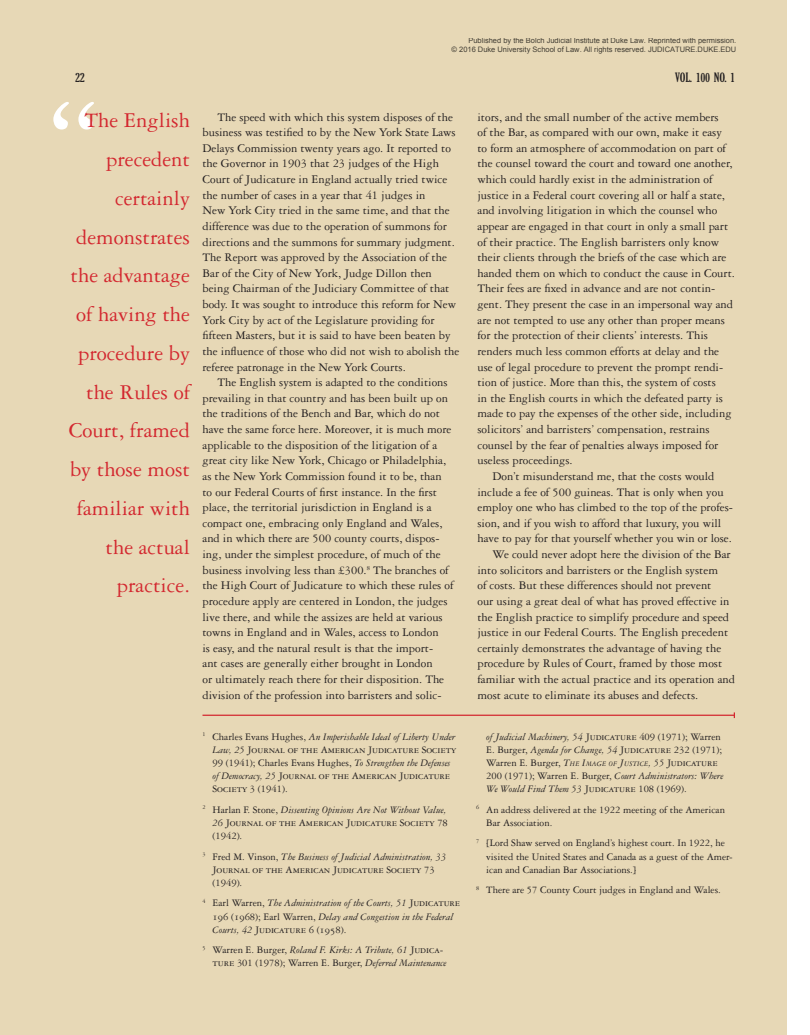
<style>
.page{position:relative;width:810px;height:1035px;background:#fff}
.page>*{position:absolute;margin:0;border:0;box-sizing:border-box;transform-origin:0 0}
.Body_Copy_-_no_inden{font:150px "Garamond 3 LT Std";color:#fff}
.Body_Copy_-_no_inden-2{font:22.5px/38.8px "Garamond 3 LT Std";color:#d3272f;text-align:right}
.Body_Copy{font:12.5px/15.6px "Garamond 3 LT Std";color:#231f20}
.t1{font:700 expanded 12.5px "Gloucester MT Pro";color:#231f20}
.Endnote_text{font:10.62px/13.1px "Garamond 3 LT Std";color:#231f20}
.Endnote_text-2{font:italic 10.62px/13.1px "Garamond 3 LT Std";color:#231f20}
.t2{font:7.5px/9px "Arial";color:rgb(0 0 0/.71);text-align:right}
.s1{font-style:italic}
.s2{font-style:normal}
.s3{font-style:italic;font-size:7.38px}
</style>
<div class="page">
<div style="left:0;top:0;width:787px;height:1035px;background:#e7d8b6"></div>
<hr style="left:202px;top:715px;width:532px;height:1px;background:#d3272f">
<p class="t2" style="left:452px;top:36px;width:286px">Published by the Bolch Judicial Institute at Duke Law. Reprinted with permission.<br>© 2016 Duke University School of Law. All rights reserved. JUDICATURE.DUKE.EDU</p>
<p class="t1" style="left:75px;top:70px;width:11px">22</p>
<p class="t1" style="left:675px;top:70px;width:62px">VOL. 100 NO. 1</p>
<p class="Body_Copy" style="left:202px;top:109px;width:258px;text-indent:15px">The speed with which this system disposes of the business was testified to by the New York State Laws Delays Commission twenty years ago. It reported to the Governor in 1903 that 23 judges of the High Court of Judicature in England actually tried twice the number of cases in a year that 41 judges in<br>New York City tried in the same time, and that the difference was due to the operation of summons for directions and the summons for summary judgment.<br>The Report was approved by the Association of the Bar of the City of New York, Judge Dillon then being Chairman of the Judiciary Committee of that body. It was sought to introduce this reform for New York City by act of the Legislature providing for fifteen Masters, but it is said to have been beaten by the influence of those who did not wish to abolish the referee patronage in the New York Courts.</p>
<p class="Body_Copy" style="left:202px;top:375px;width:254px;text-indent:15px">The English system is adapted to the conditions prevailing in that country and has been built up on the traditions of the Bench and Bar, which do not have the same force here. Moreover, it is much more applicable to the disposition of the litigation of a great city like New York, Chicago or Philadelphia, as the New York Commission found it to be, than<br>to our Federal Courts of first instance. In the first place, the territorial jurisdiction in England is a compact one, embracing only England and Wales, and in which there are 500 county courts, dispos&shy;ing, under the simplest procedure, of much of the business involving less than £300.<sup>8</sup> The branches of the High Court of Judicature to which these rules of procedure apply are centered in London, the judges live there, and while the assizes are held at various towns in England and in Wales, access to London<br>is easy, and the natural result is that the import-<br>ant cases are generally either brought in London<br>or ultimately reach there for their disposition. The division of the profession into barristers and solic-</p>
<p class="Body_Copy_-_no_inden" style="left:44px;top:69px;width:60px">“</p>
<p class="Body_Copy" style="left:478px;top:109px;width:259px">itors, and the small number of the active members<br>of the Bar, as compared with our own, make it easy<br>to form an atmosphere of accommodation on part of the counsel toward the court and toward one another, which could hardly exist in the administration of justice in a Federal court covering all or half a state, and involving litigation in which the counsel who appear are engaged in that court in only a small part of their practice. The English barristers only know their clients through the briefs of the case which are handed them on which to conduct the cause in Court.<br>Their fees are fixed in advance and are not contin&shy;gent. They present the case in an impersonal way and are not tempted to use any other than proper means for the protection of their clients’ interests. This renders much less common efforts at delay and the use of legal procedure to prevent the prompt rendi&shy;tion of justice. More than this, the system of costs<br>in the English courts in which the defeated party is made to pay the expenses of the other side, including solicitors’ and barristers’ compensation, restrains counsel by the fear of penalties always imposed for useless proceedings.</p>
<p class="Body_Copy" style="left:478px;top:468px;width:257px;text-indent:15px">Don’t misunderstand me, that the costs would include a fee of 500 guineas. That is only when you employ one who has climbed to the top of the profes&shy;sion, and if you wish to afford that luxury, you will have to pay for that yourself whether you win or lose.</p>
<p class="Body_Copy" style="left:478px;top:547px;width:259px;text-indent:15px">We could never adopt here the division of the Bar into solicitors and barristers or the English system<br>of costs. But these differences should not prevent<br>our using a great deal of what has proved effective in the English practice to simplify procedure and speed justice in our Federal Courts. The English precedent certainly demonstrates the advantage of having the procedure by Rules of Court, framed by those most familiar with the actual practice and its operation and most acute to eliminate its abuses and defects.</p>
<p class="Body_Copy_-_no_inden-2" style="left:69px;top:101px;width:125px">The English precedent certainly demonstrates the advantage of having the procedure by the Rules of<br>Court, framed by those most familiar with the actual practice.</p>
<p class="Endnote_text" style="left:212px;top:730px;width:246px;text-indent:-10px"><sup>1</sup> Charles Evans Hughes, <span class="s1">An Imperishable Ideal of Liberty Under Law, 25</span> Journal of the American Judicature Society 99 (1941); Charles Evans Hughes, <span class="s1">To Strengthen the Defenses of Democracy, 25</span> Journal of the American Judicature Society 3 (1941).</p>
<p class="Endnote_text" style="left:212px;top:803px;width:237px;text-indent:-10px"><sup>2</sup> Harlan F. Stone, <span class="s1">Dissenting Opinions Are Not Without Value,<br>26</span> Journal of the American Judicature Society 78 (1942).</p>
<p class="Endnote_text" style="left:212px;top:850px;width:236px;text-indent:-10px"><sup>3</sup> Fred M. Vinson, <span class="s1">The Business of Judicial Administration, 33<br></span>Journal of the American Judicature Society 73 (1949).</p>
<p class="Endnote_text-2" style="left:212px;top:897px;width:249px;text-indent:-10px"><sup>4</sup> <span class="s2">Earl Warren,</span> The Administration of the Courts, 51 <span class="s2">Judicature<br>196 (1968); Earl Warren,</span> Delay and Congestion in the Federal<br>Courts, 42 <span class="s2">Judicature 6 (1958).</span></p>
<p class="Endnote_text" style="left:202px;top:944px;width:245px;text-align:right"><sup>5</sup> Warren E. Burger, <span class="s1">Roland F. Kirks: A Tribute, 61</span> Judica&shy;ture 301 (1978); Warren E. Burger, <span class="s1">Deferred Maintenance</span></p>
<p class="Endnote_text" style="left:486px;top:730px;width:239px"><span class="s1">of Judicial Machinery, 54</span> Judicature 409 (1971); Warren E. Burger, <span class="s1">Agenda for Change, 54</span> Judicature 232 (1971); Warren E. Burger, <span class="s1">T</span><span class="s3">HE</span> <span class="s1">I</span><span class="s3">MAGE OF</span> <span class="s1">J</span><span class="s3">USTICE</span><span class="s1">,</span> <span class="s1">55</span> Judicature 200 (1971); Warren E. Burger, <span class="s1">Court Administrators: Where We Would Find Them 53</span> Judicature 108 (1969).</p>
<p class="Endnote_text" style="left:486px;top:803px;width:240px;text-indent:-10px"><sup>6</sup> An address delivered at the 1922 meeting of the American<br>Bar Association.</p>
<p class="Endnote_text" style="left:486px;top:837px;width:248px;text-indent:-10px"><sup>7</sup> [Lord Shaw served on England’s highest court. In 1922, he visited the United States and Canada as a guest of the Amer&shy;ican and Canadian Bar Associations.]</p>
<p class="Endnote_text" style="left:476px;top:884px;width:246px"><sup>8</sup> There are 57 County Court judges in England and Wales.</p>
</div>
